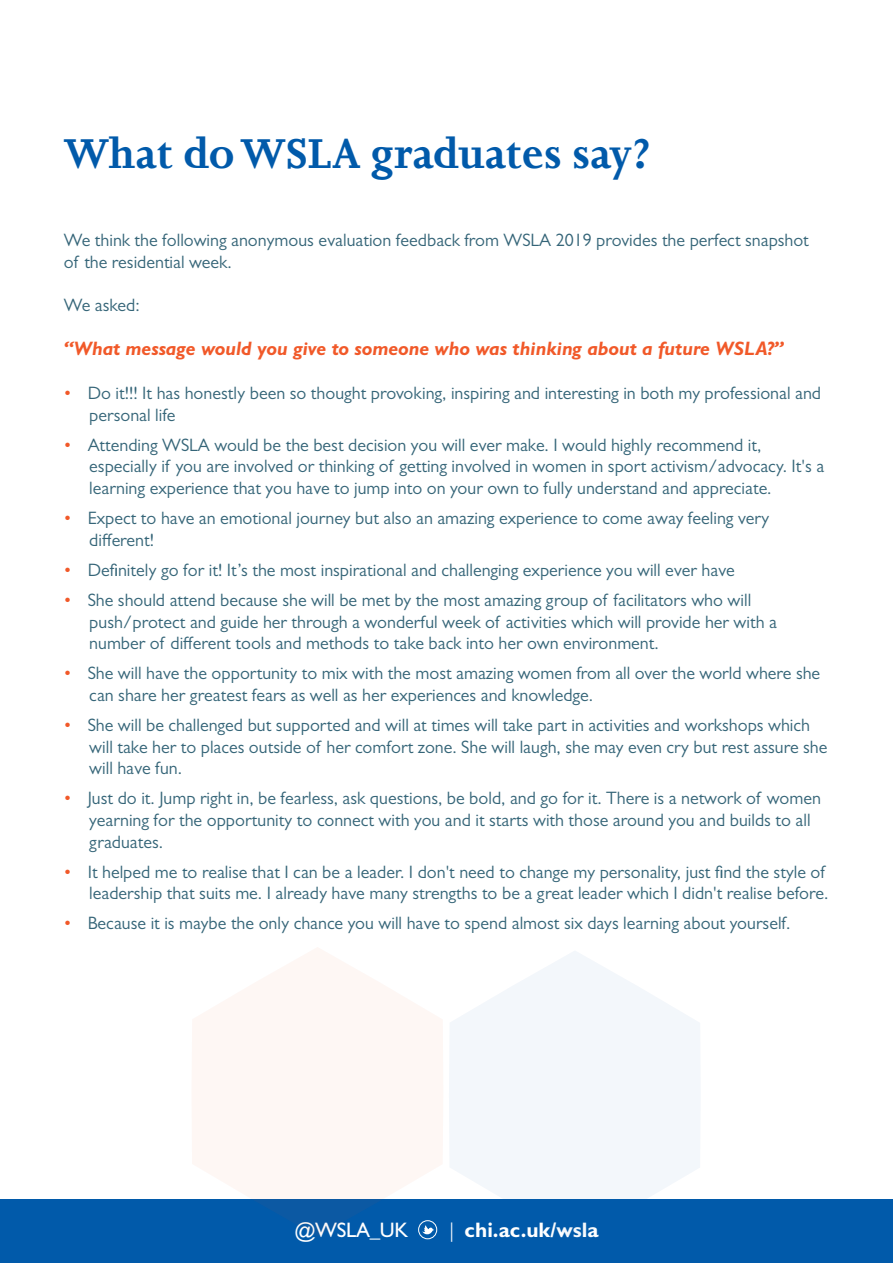
<style>
.page{position:relative;width:893px;height:1263px;background:#fff}
.page>*{position:absolute;margin:0;border:0;box-sizing:border-box;transform-origin:0 0}
.t1{font:700 48px "Joanna MT Std";letter-spacing:-.005em;color:#015aaa}
.t2{font:700 21px "Gill Sans MT Std";color:#fff}
.t3{font:500 21px "Gill Sans MT Std";letter-spacing:-.015em;color:#fff}
.t4{font:italic 700 19.5px "Gill Sans MT Std";color:#f15929}
.t5{font:18px/21.6px "Gill Sans MT Std";color:#356578}
.s1{color:#f15929}
.s2{font-weight:300}
</style>
<div class="page">
<div style="left:0;top:1199px;width:893px;height:64px;background:#015aaa"></div>
<div style="left:418px;top:1220px;width:19px;height:19px;border:1px solid #fff;border-radius:50%"></div>
<svg style="left:449px;top:951px;width:251px;height:248px;fill:#f3f7fb"></svg>
<svg style="left:192px;top:948px;width:251px;height:288px;fill:#fef7f4"></svg>
<p class="t1" style="left:64px;top:134px;width:588px">What do WSLA graduates say?</p>
<p class="t5" style="left:64px;top:231px;width:747px">We think the following anonymous evaluation feedback from WSLA 2019 provides the perfect snapshot of the residential week.</p>
<p class="t5" style="left:64px;top:296px;width:78px">We asked:</p>
<p class="t4" style="left:64px;top:341px;width:721px">“What message would you give to someone who was thinking about a future WSLA?”</p>
<p class="t5" style="left:89px;top:384px;width:733px;text-indent:-26px"><span class="s1">•</span> Do it!!! It has honestly been so thought provoking, inspiring and interesting in both my professional and personal life</p>
<p class="t5" style="left:89px;top:436px;width:736px;text-indent:-26px"><span class="s1">•</span> Attending WSLA would be the best decision you will ever make. I would highly recommend it, especially if you are involved or thinking of getting involved in women in sport activism/advocacy. It's a learning experience that you have to jump into on your own to fully understand and appreciate.</p>
<p class="t5" style="left:89px;top:509px;width:681px;text-indent:-26px"><span class="s1">•</span> Expect to have an emotional journey but also an amazing experience to come away feeling very different!</p>
<p class="t5" style="left:64px;top:561px;width:672px"><span class="s1">•</span> Definitely go for it! It’s the most inspirational and challenging experience you will ever have</p>
<p class="t5" style="left:89px;top:591px;width:689px;text-indent:-26px"><span class="s1">•</span> She should attend because she will be met by the most amazing group of facilitators who will push/protect and guide her through a wonderful week of activities which will provide her with a number of different tools and methods to take back into her own environment.</p>
<p class="t5" style="left:89px;top:664px;width:732px;text-indent:-26px"><span class="s1">•</span> She will have the opportunity to mix with the most amazing women from all over the world where she can share her greatest fears as well as her experiences and knowledge.</p>
<p class="t5" style="left:89px;top:716px;width:740px;text-indent:-26px"><span class="s1">•</span> She will be challenged but supported and will at times will take part in activities and workshops which will take her to places outside of her comfort zone. She will laugh, she may even cry but rest assure she will have fun.</p>
<p class="t5" style="left:89px;top:789px;width:733px;text-indent:-26px"><span class="s1">•</span> Just do it. Jump right in, be fearless, ask questions, be bold, and go for it. There is a network of women yearning for the opportunity to connect with you and it starts with those around you and builds to all graduates.</p>
<p class="t5" style="left:64px;top:863px;width:766px;text-align:right"><span class="s1">•</span> It helped me to realise that I can be a leader. I don't need to change my personality, just find the style of leadership that suits me. I already have many strengths to be a great leader which I didn't realise before.</p>
<p class="t5" style="left:64px;top:914px;width:728px"><span class="s1">•</span> Because it is maybe the only chance you will have to spend almost six days learning about yourself.</p>
<p class="t3" style="left:294px;top:1217px;width:115px">@WSLA_UK</p>
<p class="t2" style="left:449px;top:1222px;width:151px"><span class="s2">|</span> chi.ac.uk/wsla</p>
</div>
